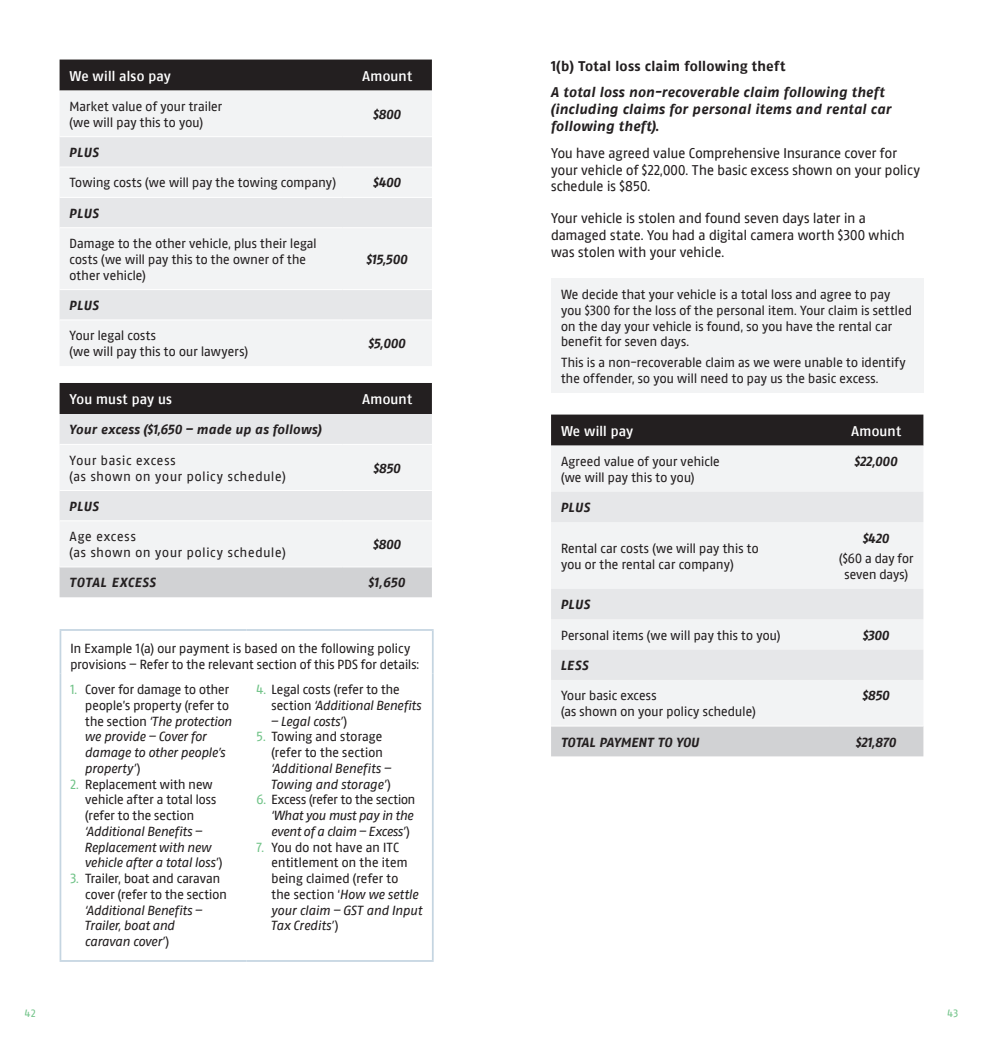
<style>
.page{position:relative;width:983px;height:1042px;background:#fff}
.page>*{position:absolute;margin:0;border:0;box-sizing:border-box;transform-origin:0 0}
.t1{font:14px/16.8px "Altona Sans";letter-spacing:.01em;color:#231f20}
.t2{font:italic 700 14px/16.8px "Altona Sans";letter-spacing:.015em;color:#231f20}
.t3{font:600 14px "Altona Sans";letter-spacing:.015em;color:#fff}
.t4{font:700 14px "Altona Sans";letter-spacing:.01em;color:#231f20}
.t5{font:13.12px/15.8px "Altona Sans";letter-spacing:.01em;color:#231f20}
.t6{font:italic 13.12px/15.8px "Altona Sans";color:#231f20}
.t7{font:italic 700 13.12px "Altona Sans";letter-spacing:.01em;color:#231f20}
.t8{font:13.12px/15.8px "Altona Sans";letter-spacing:.065em;color:#231f20}
.t9{font:italic 700 13.12px "Altona Sans";letter-spacing:.05em;color:#231f20}
.t10{font:10.5px "Altona Sans";color:#71c388}
.s1{font-style:normal;color:#71c388}
.s2{font-style:normal}
.s3{color:#71c388}
.s4{font-style:italic}
</style>
<div class="page">
<div style="left:60px;top:60px;width:372px;height:31px;background:#231f20"></div>
<div style="left:60px;top:91px;width:372px;height:275px;background:#f2f3f4"></div>
<svg style="left:60px;top:137px;width:372px;height:182px;fill:#f2f3f4"></svg>
<hr style="left:60px;top:136px;width:282px;height:1px;background:#fff">
<hr style="left:342px;top:136px;width:90px;height:1px;background:#fff">
<hr style="left:60px;top:167px;width:282px;height:1px;background:#fff">
<hr style="left:342px;top:167px;width:90px;height:1px;background:#fff">
<hr style="left:60px;top:197px;width:282px;height:1px;background:#fff">
<hr style="left:342px;top:197px;width:90px;height:1px;background:#fff">
<hr style="left:60px;top:227px;width:282px;height:1px;background:#fff">
<hr style="left:342px;top:227px;width:90px;height:1px;background:#fff">
<hr style="left:60px;top:289px;width:282px;height:1px;background:#fff">
<hr style="left:342px;top:289px;width:90px;height:1px;background:#fff">
<hr style="left:60px;top:319px;width:282px;height:1px;background:#fff">
<hr style="left:342px;top:319px;width:90px;height:1px;background:#fff">
<svg style="left:60px;top:383px;width:372px;height:61px;background:#828182"></svg>
<svg style="left:60px;top:445px;width:372px;height:121px;fill:#f2f3f4"></svg>
<div style="left:60px;top:567px;width:372px;height:30px;background:#d1d2d4"></div>
<hr style="left:60px;top:490px;width:282px;height:1px;background:#fff">
<hr style="left:342px;top:490px;width:90px;height:1px;background:#fff">
<hr style="left:60px;top:520px;width:282px;height:1px;background:#fff">
<hr style="left:342px;top:520px;width:90px;height:1px;background:#fff">
<hr style="left:60px;top:631px;width:1px;height:42px;background:#c5d5e1">
<hr style="left:60px;top:629px;width:186px;height:2px;background:#c5d5e1">
<hr style="left:246px;top:629px;width:187px;height:2px;background:#c5d5e1">
<hr style="left:60px;top:673px;width:1px;height:287px;background:#c5d5e1">
<hr style="left:60px;top:960px;width:186px;height:2px;background:#c5d5e1">
<hr style="left:432px;top:631px;width:1px;height:42px;background:#c5d5e1">
<hr style="left:432px;top:673px;width:1px;height:287px;background:#c5d5e1">
<hr style="left:246px;top:960px;width:187px;height:2px;background:#c5d5e1">
<div style="left:551px;top:279px;width:372px;height:114px;background:#f2f3f4"></div>
<div style="left:551px;top:414px;width:372px;height:32px;background:#231f20"></div>
<div style="left:551px;top:446px;width:372px;height:279px;background:#f2f3f4"></div>
<svg style="left:551px;top:492px;width:372px;height:188px;fill:#f1f2f3"></svg>
<div style="left:551px;top:726px;width:372px;height:30px;background:#d1d2d4"></div>
<p class="t3" style="left:69px;top:68px;width:103px">We will also pay</p>
<p class="t3" style="left:362px;top:68px;width:52px">Amount</p>
<p class="t5" style="left:69px;top:99px;width:154px">Market value of your trailer (we will pay this to you)</p>
<p class="t7" style="left:373px;top:107px;width:29px">$800</p>
<p class="t7" style="left:69px;top:145px;width:31px">PLUS</p>
<p class="t5" style="left:69px;top:175px;width:268px">Towing costs (we will pay the towing company)</p>
<p class="t7" style="left:373px;top:175px;width:29px">$400</p>
<p class="t7" style="left:69px;top:206px;width:31px">PLUS</p>
<p class="t5" style="left:69px;top:236px;width:248px">Damage to the other vehicle, plus their legal costs (we will pay this to the owner of the other vehicle)</p>
<p class="t7" style="left:366px;top:252px;width:42px">$15,500</p>
<p class="t7" style="left:69px;top:298px;width:31px">PLUS</p>
<p class="t5" style="left:69px;top:328px;width:180px">Your legal costs<br>(we will pay this to our lawyers)</p>
<p class="t7" style="left:368px;top:336px;width:38px">$5,000</p>
<p class="t3" style="left:69px;top:391px;width:104px">You must pay us</p>
<p class="t3" style="left:362px;top:391px;width:52px">Amount</p>
<p class="t7" style="left:69px;top:422px;width:253px">Your excess ($1,650 – made up as follows)</p>
<p class="t8" style="left:69px;top:452px;width:218px">Your basic excess<br>(as shown on your policy schedule)</p>
<p class="t7" style="left:373px;top:461px;width:29px">$850</p>
<p class="t7" style="left:69px;top:499px;width:31px">PLUS</p>
<p class="t8" style="left:69px;top:529px;width:218px">Age excess<br>(as shown on your policy schedule)</p>
<p class="t7" style="left:373px;top:537px;width:29px">$800</p>
<p class="t9" style="left:69px;top:575px;width:88px">TOTAL EXCESS</p>
<p class="t7" style="left:369px;top:575px;width:38px">$1,650</p>
<p class="t5" style="left:70px;top:640px;width:350px">In Example 1(a) our payment is based on the following policy provisions – Refer to the relevant section of this PDS for details:</p>
<p class="t6" style="left:85px;top:681px;width:148px;text-indent:-15px"><span class="s1">1.</span> <span class="s2">Cover for damage to other people’s property (refer to the section</span> ‘The protection we provide – Cover for damage to other people’s property’<span class="s2">)</span></p>
<p class="t5" style="left:85px;top:776px;width:133px;text-indent:-15px"><span class="s3">2.</span> Replacement with new vehicle after a total loss (refer to the section</p>
<p class="t6" style="left:85px;top:823px;width:138px">‘Additional Benefits –<br>Replacement with new vehicle after a total loss’<span class="s2">)</span></p>
<p class="t5" style="left:85px;top:870px;width:143px;text-indent:-15px"><span class="s3">3.</span> Trailer, boat and caravan cover (refer to the section</p>
<p class="t6" style="left:85px;top:902px;width:119px">‘Additional Benefits –<br>Trailer, boat and caravan cover’<span class="s2">)</span></p>
<p class="t5" style="left:271px;top:681px;width:151px;text-indent:-15px"><span class="s3">4.</span> Legal costs (refer to the section <span class="s4">‘Additional Benefits</span></p>
<p class="t6" style="left:271px;top:713px;width:77px">– Legal costs’<span class="s2">)</span></p>
<p class="t5" style="left:256px;top:729px;width:128px;text-align:right"><span class="s3">5.</span> Towing and storage (refer to the section</p>
<p class="t6" style="left:271px;top:760px;width:121px">‘Additional Benefits –<br>Towing and storage’<span class="s2">)</span></p>
<p class="t6" style="left:271px;top:792px;width:145px;text-indent:-15px"><span class="s1">6.</span> <span class="s2">Excess (refer to the section </span>‘What you must pay in the event of a claim – Excess’<span class="s2">)</span></p>
<p class="t5" style="left:271px;top:839px;width:152px;text-indent:-15px"><span class="s3">7.</span> You do not have an ITC entitlement on the item being claimed (refer to<br>the section ‘<span class="s4">How we settle your claim – GST and Input<br>Tax Credits’</span>)</p>
<p class="t4" style="left:551px;top:58px;width:236px">1(b) Total loss claim following theft</p>
<p class="t2" style="left:551px;top:84px;width:342px">A total loss non-recoverable claim following theft (including claims for personal items and rental car following theft).</p>
<p class="t1" style="left:551px;top:145px;width:370px">You have agreed value Comprehensive Insurance cover for your vehicle of $22,000. The basic excess shown on your policy schedule is $850.</p>
<p class="t1" style="left:551px;top:210px;width:355px">Your vehicle is stolen and found seven days later in a damaged state. You had a digital camera worth $300 which was stolen with your vehicle.</p>
<p class="t5" style="left:561px;top:287px;width:352px">We decide that your vehicle is a total loss and agree to pay you $300 for the loss of the personal item. Your claim is settled on the day your vehicle is found, so you have the rental car benefit for seven days.</p>
<p class="t5" style="left:561px;top:355px;width:346px">This is a non-recoverable claim as we were unable to identify the offender, so you will need to pay us the basic excess.</p>
<p class="t3" style="left:561px;top:423px;width:74px">We will pay</p>
<p class="t3" style="left:851px;top:423px;width:52px">Amount</p>
<p class="t5" style="left:561px;top:454px;width:160px">Agreed value of your vehicle (we will pay this to you)</p>
<p class="t7" style="left:854px;top:454px;width:44px">$22,000</p>
<p class="t7" style="left:561px;top:500px;width:31px">PLUS</p>
<p class="t5" style="left:561px;top:540px;width:199px">Rental car costs (we will pay this to you or the rental car company)</p>
<p class="t7" style="left:862px;top:530px;width:28px">$420</p>
<p class="t5" style="left:838px;top:551px;width:76px;text-align:center">($60 a day for seven days)</p>
<p class="t7" style="left:561px;top:597px;width:31px">PLUS</p>
<p class="t5" style="left:561px;top:627px;width:221px">Personal items (we will pay this to you)</p>
<p class="t7" style="left:862px;top:628px;width:28px">$300</p>
<p class="t7" style="left:561px;top:658px;width:29px">LESS</p>
<p class="t5" style="left:561px;top:688px;width:196px">Your basic excess<br>(as shown on your policy schedule)</p>
<p class="t7" style="left:862px;top:688px;width:29px">$850</p>
<p class="t7" style="left:561px;top:734px;width:140px">TOTAL PAYMENT TO YOU</p>
<p class="t7" style="left:855px;top:734px;width:42px">$21,870</p>
<p class="t10" style="left:25px;top:1007px;width:12px">42</p>
<p class="t10" style="left:947px;top:1007px;width:12px">43</p>
</div>
